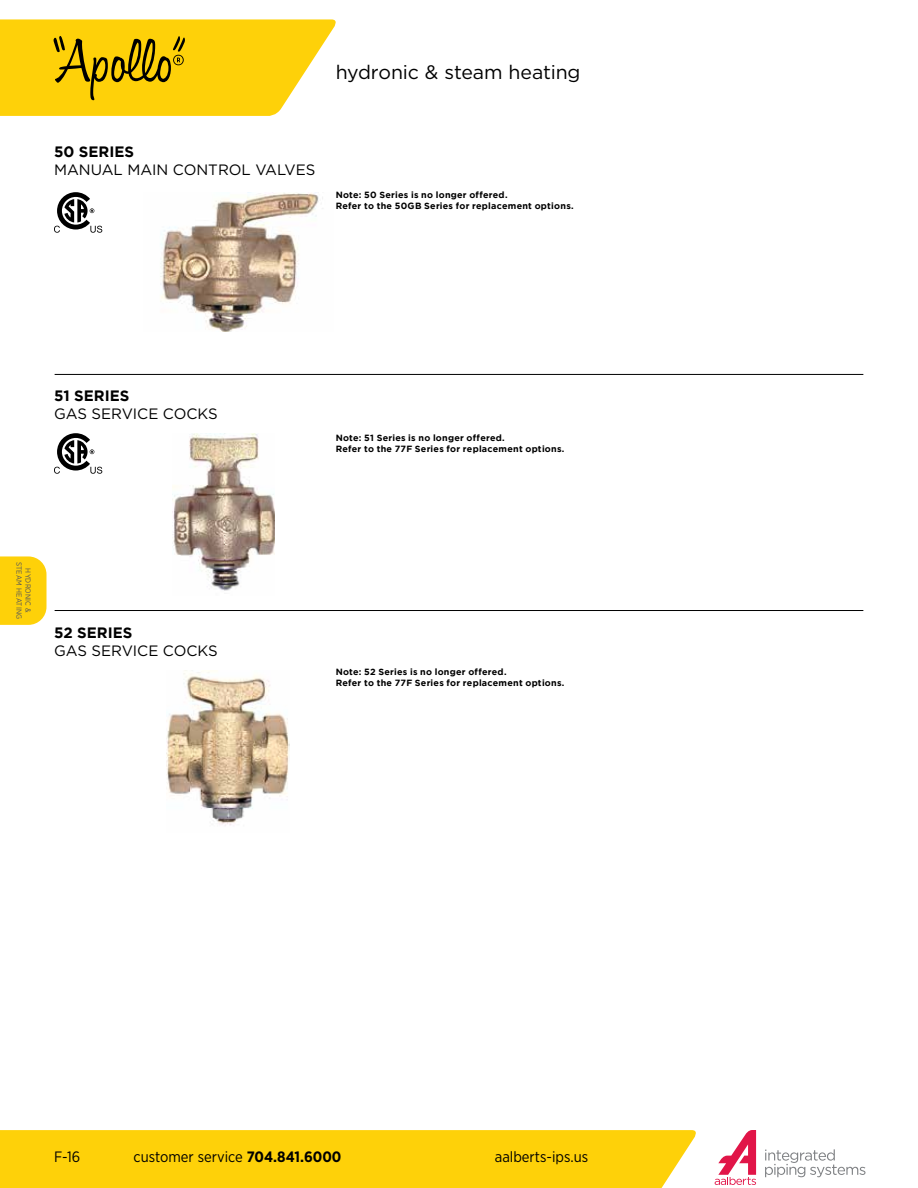
<style>
.page{position:relative;width:918px;height:1188px;background:#fff}
.page>*{position:absolute;margin:0;border:0;box-sizing:border-box;transform-origin:0 0}
.t1{font:19.5px "Gotham";letter-spacing:-.005em;color:#000}
.t2{font:15px "Gotham";color:#000}
.t3{font:15px "Gotham Narrow";color:#000}
.t4{font:700 15px "Gotham";color:#000}
.t5{font:700 9px/10.8px "Gotham";letter-spacing:.03em;color:#000}
.t6{font:7.5px/9px "Gotham Narrow";letter-spacing:.03em;color:#55565a;text-align:center}
.s1{font-weight:700}
</style>
<div class="page">
<div style="left:0;top:1130px;width:696px;height:58px;background:#fed109"></div>
<svg style="left:715px;top:1130px;width:41px;height:55px"></svg>
<svg style="left:765px;top:1149px;width:100px;height:28px"></svg>
<div style="left:0;top:556px;width:46px;height:69px;background:#fed109"></div>
<svg style="left:0;top:19px;width:336px;height:97px;background:#efc81c"></svg>
<img style="left:166px;top:672px;width:123px;height:154px">
<img style="left:172px;top:433px;width:102px;height:158px">
<svg style="left:54px;top:433px;width:48px;height:41px"></svg>
<img style="left:160px;top:192px;width:163px;height:140px">
<svg style="left:54px;top:192px;width:48px;height:41px"></svg>
<hr style="left:55px;top:374px;width:808px;height:1px;background:#000">
<hr style="left:55px;top:610px;width:808px;height:1px;background:#000">
<h1 class="t1" style="left:336px;top:59px;width:246px">hydronic &amp; steam heating</h1>
<h2 class="t4" style="left:54px;top:143px;width:82px">50 SERIES</h2>
<h2 class="t2" style="left:54px;top:160px;width:263px">MANUAL MAIN CONTROL VALVES</h2>
<p class="t5" style="left:336px;top:189px;width:240px">Note: 50 Series is no longer offered.<br>Refer to the 50GB Series for replacement options.</p>
<h2 class="t4" style="left:54px;top:387px;width:77px">51 SERIES</h2>
<h2 class="t2" style="left:54px;top:404px;width:165px">GAS SERVICE COCKS</h2>
<p class="t6" style="left:33px;top:562px;width:59px;rotate:90deg">HYDRONIC &amp;<br>STEAM HEATING</p>
<h2 class="t4" style="left:54px;top:624px;width:80px">52 SERIES</h2>
<h2 class="t2" style="left:54px;top:641px;width:165px">GAS SERVICE COCKS</h2>
<p class="t5" style="left:336px;top:432px;width:230px">Note: 51 Series is no longer offered.<br>Refer to the 77F Series for replacement options.</p>
<p class="t5" style="left:336px;top:666px;width:230px">Note: 52 Series is no longer offered.<br>Refer to the 77F Series for replacement options.</p>
<h2 class="t3" style="left:54px;top:1148px;width:28px">F-16</h2>
<h2 class="t3" style="left:134px;top:1148px;width:209px">customer service <span class="s1">704.841.6000</span></h2>
<h2 class="t3" style="left:495px;top:1148px;width:95px">aalberts-ips.us</h2>
</div>
